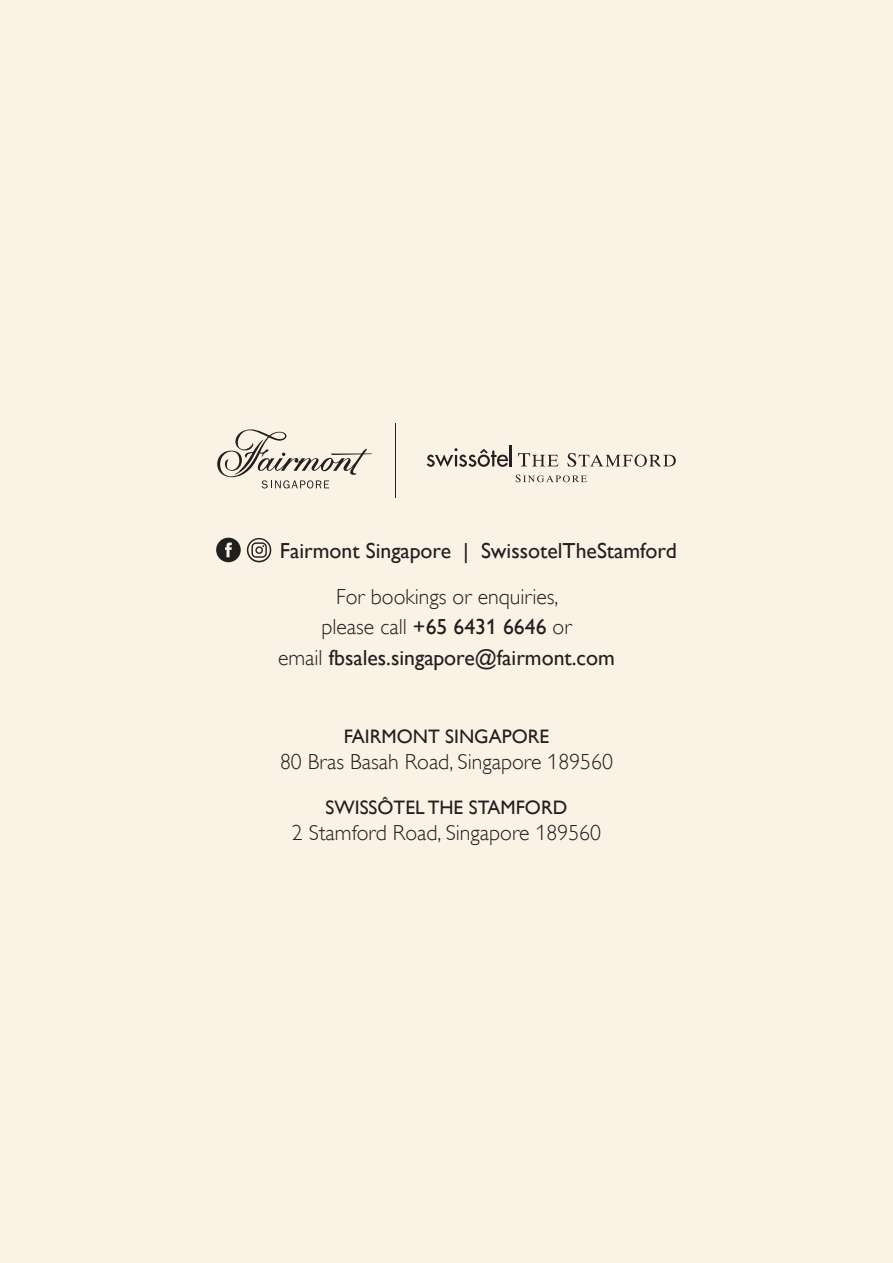
<style>
.page{position:relative;width:893px;height:1263px;background:#fbf2e6}
.page>*{position:absolute;margin:0;border:0;box-sizing:border-box;transform-origin:0 0}
.t1{font:21.75px/30.5px "Gill Sans Alt One WGL Light";color:#221f1f;text-align:center}
.t2{font:21.75px "Gill Sans Alt One WGL";color:#221f1f}
.t3{font:19.5px "Gill Sans Alt One WGL";color:#221f1f}
.s1{font-family:"Gill Sans Alt One WGL"}
.s2{font-family:"Gill Sans Alt One WGL Light"}
</style>
<div class="page">
<svg style="left:516px;top:474px;width:71px;height:8px"></svg>
<hr style="left:510px;top:445px;width:2px;height:21px;background:#221f1f">
<svg style="left:427px;top:448px;width:81px;height:19px"></svg>
<svg style="left:518px;top:453px;width:40px;height:13px"></svg>
<svg style="left:567px;top:453px;width:109px;height:14px"></svg>
<hr style="left:395px;top:423px;width:1px;height:74px;background:#221f1f">
<svg style="left:217px;top:429px;width:155px;height:59px"></svg>
<svg style="left:216px;top:538px;width:25px;height:24px"></svg>
<svg style="left:247px;top:538px;width:24px;height:24px"></svg>
<p class="t2" style="left:280px;top:542px;width:398px">Fairmont Singapore | SwissotelTheStamford</p>
<p class="t1" style="left:321px;top:583px;width:252px">For bookings or enquiries, please call <span class="s1">+65 6431 6646</span> or</p>
<p class="t2" style="left:278px;top:648px;width:338px"><span class="s2">email</span> fbsales.singapore@fairmont.com</p>
<p class="t3" style="left:344px;top:728px;width:207px">FAIRMONT SINGAPORE</p>
<p class="t1" style="left:280px;top:748px;width:334px">80 Bras Basah Road, Singapore 189560</p>
<p class="t3" style="left:326px;top:799px;width:243px">SWISSÔTEL THE STAMFORD</p>
<p class="t1" style="left:292px;top:819px;width:311px">2 Stamford Road, Singapore 189560</p>
</div>
